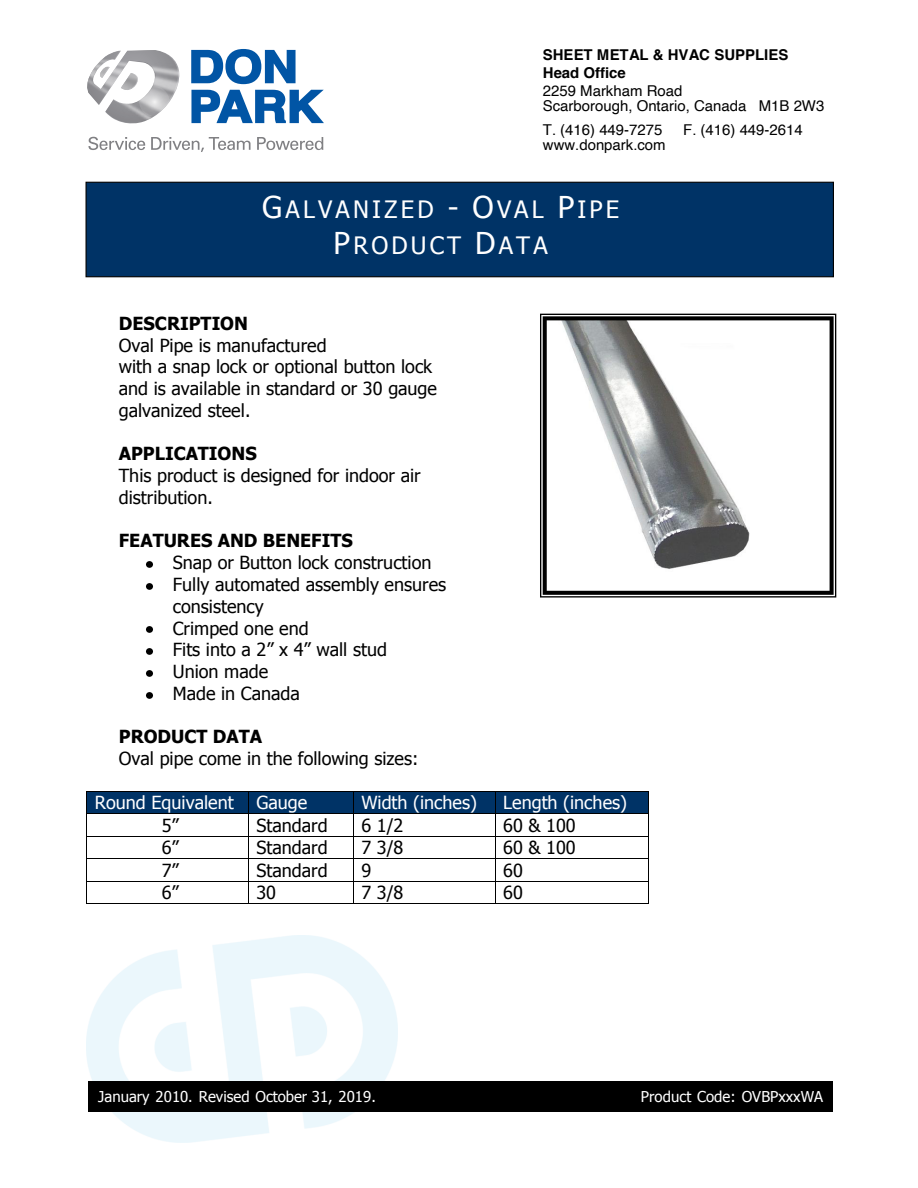
<style>
.page{position:relative;width:918px;height:1188px;background:#fff}
.page>*{position:absolute;margin:0;border:0;box-sizing:border-box;transform-origin:0 0}
.t1{font:24px/36px "Tahoma";letter-spacing:.13em;color:#fff;text-align:center}
.t2{font:18px/21.8px "Tahoma";color:#000}
.t3{font:700 18px "Tahoma";color:#000}
.t4{font:18px "Tahoma";color:#fff}
.t5{font:15px/15px "Helvetica";color:#000}
.t6{font:15px "Tahoma";color:#fff}
.t7{font:700 15px/18px "Helvetica";color:#000}
.s1{font-size:30px}
</style>
<div class="page">
<svg style="left:87px;top:49px;width:237px;height:75px"></svg>
<svg style="left:139px;top:86px;width:30px;height:31px"></svg>
<svg style="left:88px;top:137px;width:57px;height:13px"></svg>
<svg style="left:151px;top:137px;width:100px;height:15px"></svg>
<svg style="left:257px;top:137px;width:66px;height:13px"></svg>
<img style="left:86px;top:935px;width:312px;height:207px">
<div style="left:88px;top:1082px;width:745px;height:30px;background:#000"></div>
<img style="left:146px;top:561px;width:7px;height:29px">
<img style="left:146px;top:626px;width:7px;height:73px">
<div style="left:249px;top:791px;width:7px;height:22px;background:#036"></div>
<div style="left:345px;top:791px;width:8px;height:22px;background:#036"></div>
<div style="left:256px;top:791px;width:89px;height:22px;background:#036"></div>
<div style="left:354px;top:791px;width:7px;height:22px;background:#036"></div>
<div style="left:487px;top:791px;width:8px;height:22px;background:#036"></div>
<div style="left:361px;top:791px;width:126px;height:22px;background:#036"></div>
<div style="left:496px;top:791px;width:7px;height:22px;background:#036"></div>
<div style="left:640px;top:791px;width:8px;height:22px;background:#036"></div>
<div style="left:503px;top:791px;width:137px;height:22px;background:#036"></div>
<hr style="left:249px;top:791px;width:104px;height:1px;background:#000">
<hr style="left:354px;top:791px;width:141px;height:1px;background:#000">
<hr style="left:496px;top:791px;width:152px;height:1px;background:#000">
<hr style="left:87px;top:813px;width:266px;height:1px;background:#000">
<hr style="left:354px;top:813px;width:141px;height:1px;background:#000">
<hr style="left:496px;top:813px;width:152px;height:1px;background:#000">
<hr style="left:249px;top:836px;width:104px;height:1px;background:#000">
<hr style="left:354px;top:836px;width:141px;height:1px;background:#000">
<hr style="left:496px;top:836px;width:152px;height:1px;background:#000">
<hr style="left:249px;top:858px;width:104px;height:1px;background:#000">
<hr style="left:354px;top:858px;width:141px;height:1px;background:#000">
<hr style="left:496px;top:858px;width:152px;height:1px;background:#000">
<hr style="left:249px;top:881px;width:104px;height:1px;background:#000">
<hr style="left:354px;top:881px;width:141px;height:1px;background:#000">
<hr style="left:496px;top:881px;width:152px;height:1px;background:#000">
<hr style="left:249px;top:903px;width:104px;height:1px;background:#000">
<svg style="left:353px;top:791px;width:1px;height:113px"></svg>
<hr style="left:354px;top:903px;width:141px;height:1px;background:#000">
<svg style="left:495px;top:791px;width:1px;height:113px"></svg>
<hr style="left:496px;top:903px;width:152px;height:1px;background:#000">
<svg style="left:648px;top:791px;width:1px;height:113px"></svg>
<div style="left:87px;top:791px;width:8px;height:22px;background:#036"></div>
<div style="left:240px;top:791px;width:8px;height:22px;background:#036"></div>
<div style="left:95px;top:791px;width:145px;height:22px;background:#036"></div>
<hr style="left:87px;top:791px;width:161px;height:1px;background:#000">
<hr style="left:87px;top:836px;width:161px;height:1px;background:#000">
<hr style="left:87px;top:858px;width:161px;height:1px;background:#000">
<hr style="left:87px;top:881px;width:161px;height:1px;background:#000">
<svg style="left:86px;top:791px;width:1px;height:113px"></svg>
<hr style="left:87px;top:903px;width:161px;height:1px;background:#000">
<svg style="left:248px;top:791px;width:1px;height:113px"></svg>
<div style="left:86px;top:182px;width:748px;height:95px;background:#036;border:1px solid #000"></div>
<svg style="left:540px;top:314px;width:296px;height:284px"></svg>
<p class="t7" style="left:543px;top:46px;width:247px">SHEET METAL &amp; HVAC SUPPLIES<br>Head Office</p>
<p class="t5" style="left:543px;top:84px;width:283px">2259 Markham Road<br>Scarborough, Ontario, Canada M1B 2W3</p>
<p class="t5" style="left:543px;top:123px;width:121px">T. (416) 449-7275</p>
<p class="t5" style="left:683px;top:123px;width:121px">F. (416) 449-2614</p>
<p class="t5" style="left:543px;top:138px;width:124px">www.donpark.com</p>
<h1 class="t1" style="left:262px;top:190px;width:358px"><span class="s1">G</span>ALVANIZED <span class="s1">- O</span>VAL <span class="s1">P</span>IPE<br><span class="s1">P</span>RODUCT <span class="s1">D</span>ATA</h1>
<p class="t3" style="left:119px;top:311px;width:131px">DESCRIPTION</p>
<p class="t2" style="left:119px;top:334px;width:320px">Oval Pipe is manufactured<br>with a snap lock or optional button lock and is available in standard or 30 gauge galvanized steel.</p>
<p class="t3" style="left:119px;top:441px;width:140px">APPLICATIONS</p>
<p class="t2" style="left:119px;top:464px;width:303px">This product is designed for indoor air distribution.</p>
<p class="t3" style="left:119px;top:528px;width:235px">FEATURES AND BENEFITS</p>
<p class="t2" style="left:173px;top:551px;width:275px">Snap or Button lock construction<br>Fully automated assembly ensures consistency<br>Crimped one end<br>Fits into a 2” x 4” wall stud<br>Union made<br>Made in Canada</p>
<p class="t3" style="left:119px;top:724px;width:145px">PRODUCT DATA</p>
<p class="t2" style="left:119px;top:747px;width:301px">Oval pipe come in the following sizes:</p>
<p class="t4" style="left:256px;top:791px;width:52px">Gauge</p>
<p class="t4" style="left:361px;top:791px;width:117px">Width (inches)</p>
<p class="t4" style="left:503px;top:791px;width:125px">Length (inches)</p>
<p class="t2" style="left:256px;top:814px;width:73px">Standard</p>
<p class="t2" style="left:361px;top:814px;width:44px">6 1/2</p>
<p class="t2" style="left:503px;top:814px;width:74px">60 &amp; 100</p>
<p class="t2" style="left:256px;top:836px;width:73px">Standard</p>
<p class="t2" style="left:361px;top:836px;width:44px">7 3/8</p>
<p class="t2" style="left:503px;top:836px;width:74px">60 &amp; 100</p>
<p class="t2" style="left:256px;top:859px;width:73px">Standard</p>
<p class="t2" style="left:361px;top:859px;width:11px">9</p>
<p class="t2" style="left:503px;top:859px;width:21px">60</p>
<p class="t2" style="left:256px;top:881px;width:21px">30</p>
<p class="t2" style="left:361px;top:881px;width:44px">7 3/8</p>
<p class="t2" style="left:503px;top:881px;width:21px">60</p>
<p class="t4" style="left:95px;top:791px;width:140px">Round Equivalent</p>
<p class="t2" style="left:162px;top:813px;width:19px;line-height:22.5px;text-align:justify">5” 6” 7” 6”</p>
<p class="t6" style="left:98px;top:1086px;width:279px">January 2010. Revised October 31, 2019.</p>
<p class="t6" style="left:641px;top:1086px;width:184px">Product Code: OVBPxxxWA</p>
</div>
